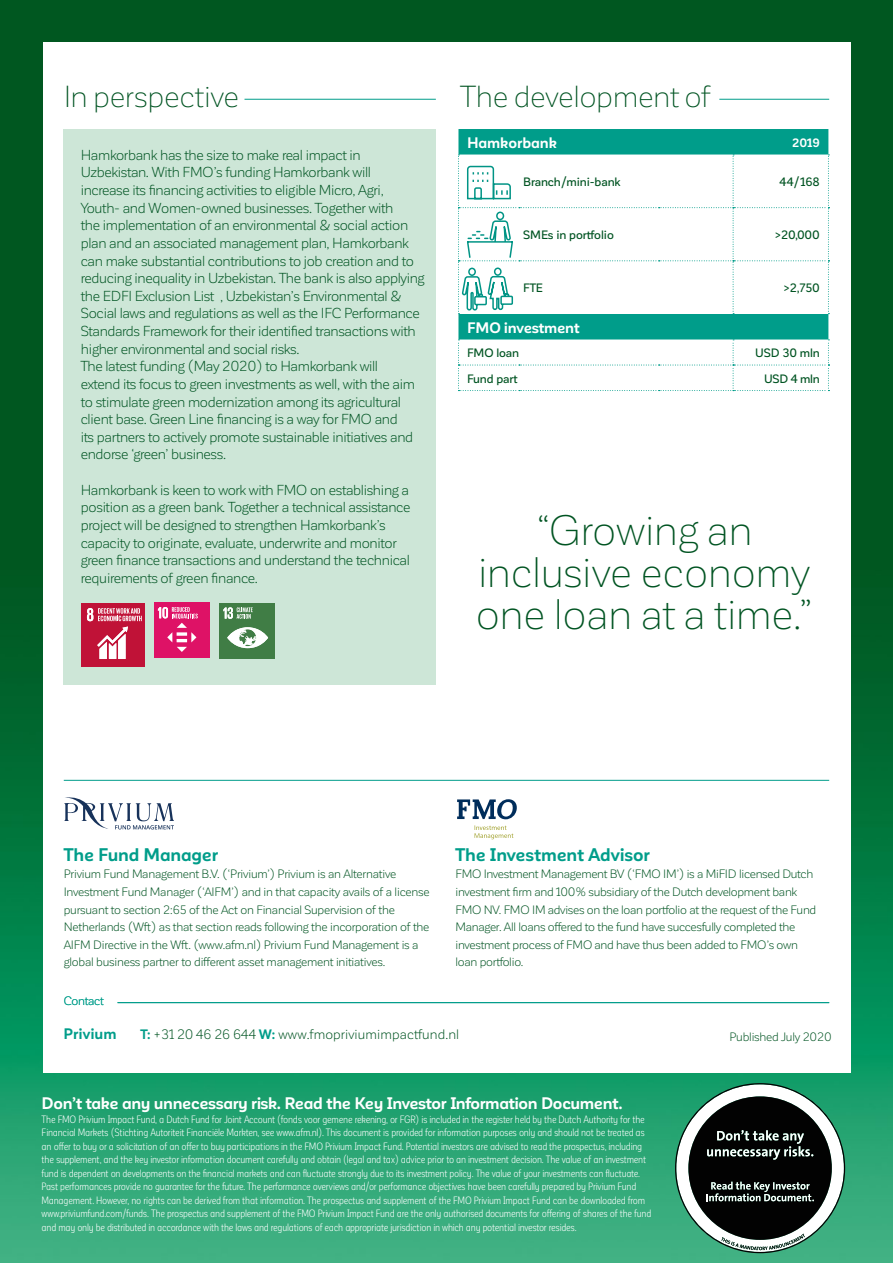
<style>
.page{position:relative;width:893px;height:1263px;background:#fff}
.page>*{position:absolute;margin:0;border:0;box-sizing:border-box;transform-origin:0 0}
.t1{font:300 42px/42px "Corporative Sans";letter-spacing:-.01em;color:#005422;text-align:center}
.t2{font:300 30px "Corporative Sans";letter-spacing:-.015em;color:#005422}
.t3{font:700 18px "Corporative Sans Alt";letter-spacing:-.005em;color:#009d8a}
.t4{font:700 16.5px "Corporative Sans Alt";letter-spacing:-.02em;color:#fff}
.t5{font:700 15px "Corporative Sans Alt";letter-spacing:-.01em;color:#fff}
.t6{font:700 15px "Corporative Sans Alt";letter-spacing:.01em;color:#009d8a}
.t7{font:14.25px/17.7px "Corporative Sans";letter-spacing:-.025em;color:#005422}
.t8{font:13.5px "Corporative Sans";letter-spacing:.005em;color:#005422}
.t9{font:12px/17.7px "Corporative Sans";letter-spacing:-.02em;color:#005422}
.t10{font:500 12px "Corporative Sans";letter-spacing:-.01em;color:#005422}
.t11{font:12px "Corporative Sans";letter-spacing:-.02em;color:#009d8a}
.t12{font:700 12px "Corporative Sans Alt";color:#fff}
.t13{font:10.5px/13.5px "Corporative Sans Alt Cnd";letter-spacing:-.03em;color:#fff}
.s1{font-family:"Corporative Sans Alt";font-weight:700;color:#009d8a}
</style>
<div class="page">
<img style="left:0;top:0;width:893px;height:1263px">
<div style="left:43px;top:43px;width:807px;height:1030px;background:#fff"></div>
<svg style="left:675px;top:1083px;width:170px;height:170px"></svg>
<svg style="left:64px;top:797px;width:110px;height:33px"></svg>
<svg style="left:457px;top:799px;width:60px;height:20px"></svg>
<div style="left:465px;top:816px;width:51px;height:24px;background:#fff"></div>
<svg style="left:475px;top:825px;width:38px;height:14px"></svg>
<hr style="left:64px;top:780px;width:765px;height:1px;background:#009d8a">
<div style="left:64px;top:129px;width:372px;height:556px;background:#cde6d7"></div>
<hr style="left:244px;top:99px;width:192px;height:1px;background:#009d8a">
<hr style="left:117px;top:1002px;width:712px;height:1px;background:#009d8a">
<hr style="left:719px;top:99px;width:110px;height:1px;background:#009d8a">
<div style="left:458px;top:129px;width:370px;height:210px;background:#009d8a"></div>
<svg style="left:458px;top:339px;width:371px;height:52px"></svg>
<svg style="left:487px;top:0;width:203px;height:155px"></svg>
<svg style="left:458px;top:155px;width:371px;height:159px"></svg>
<div style="left:81px;top:603px;width:64px;height:64px;background:#c01237"></div>
<svg style="left:97px;top:627px;width:31px;height:32px"></svg>
<svg style="left:87px;top:608px;width:55px;height:13px"></svg>
<div style="left:220px;top:603px;width:55px;height:56px;background:#407d45"></div>
<svg style="left:227px;top:627px;width:41px;height:21px"></svg>
<svg style="left:223px;top:607px;width:30px;height:12px"></svg>
<div style="left:154px;top:602px;width:55px;height:56px;background:#de1266"></div>
<svg style="left:158px;top:607px;width:40px;height:45px"></svg>
<h2 class="t2" style="left:64px;top:81px;width:177px">In perspective</h2>
<p class="t7" style="left:81px;top:146px;width:345px">Hamkorbank has the size to make real impact in Uzbekistan. With FMO’s funding Hamkorbank will<br>increase its financing activities to eligible Micro, Agri, Youth- and Women-owned businesses. Together with<br>the implementation of an environmental &amp; social action plan and an associated management plan, Hamkorbank can make substantial contributions to job creation and to reducing inequality in Uzbekistan. The bank is also applying the EDFI Exclusion List , Uzbekistan’s Environmental &amp; Social laws and regulations as well as the IFC Performance Standards Framework for their identified transactions with higher environmental and social risks.<br>The latest funding (May 2020) to Hamkorbank will<br>extend its focus to green investments as well, with the aim to stimulate green modernization among its agricultural client base. Green Line financing is a way for FMO and<br>its partners to actively promote sustainable initiatives and endorse ‘green’ business.</p>
<p class="t7" style="left:81px;top:481px;width:331px">Hamkorbank is keen to work with FMO on establishing a position as a green bank. Together a technical assistance project will be designed to strengthen Hamkorbank’s capacity to originate, evaluate, underwrite and monitor green finance transactions and understand the technical requirements of green finance.</p>
<h2 class="t2" style="left:460px;top:81px;width:252px">The development of</h2>
<h3 class="t5" style="left:467px;top:134px;width:92px">Hamkorbank</h3>
<p class="t12" style="left:792px;top:136px;width:29px">2019</p>
<p class="t10" style="left:523px;top:175px;width:99px">Branch/mini-bank</p>
<p class="t10" style="left:779px;top:175px;width:42px">44/168</p>
<p class="t10" style="left:523px;top:228px;width:92px">SMEs in portfolio</p>
<p class="t10" style="left:775px;top:228px;width:47px">&gt;20,000</p>
<p class="t10" style="left:523px;top:282px;width:21px">FTE</p>
<p class="t10" style="left:783px;top:282px;width:38px">&gt;2,750</p>
<h3 class="t5" style="left:467px;top:319px;width:114px">FMO investment</h3>
<p class="t10" style="left:467px;top:346px;width:54px">FMO loan</p>
<p class="t10" style="left:755px;top:346px;width:66px">USD 30 mln</p>
<p class="t10" style="left:467px;top:372px;width:52px">Fund part</p>
<p class="t10" style="left:764px;top:372px;width:57px">USD 4 mln</p>
<h1 class="t1" style="left:476px;top:509px;width:338px">“Growing an inclusive economy one loan at a time.”</h1>
<h3 class="t3" style="left:64px;top:844px;width:156px">The Fund Manager</h3>
<p class="t9" style="left:64px;top:865px;width:367px">Privium Fund Management B.V. (‘Privium’) Privium is an Alternative Investment Fund Manager (‘AIFM’) and in that capacity avails of a license pursuant to section 2:65 of the Act on Financial Supervision of the Netherlands (Wft) as that section reads following the incorporation of the AIFM Directive in the Wft. (www.afm.nl) Privium Fund Management is a global business partner to different asset management initiatives.</p>
<p class="t11" style="left:64px;top:995px;width:42px">Contact</p>
<h3 class="t3" style="left:455px;top:844px;width:196px">The Investment Advisor</h3>
<p class="t9" style="left:455px;top:865px;width:362px">FMO Investment Management BV (‘FMO IM’) is a MiFID licensed Dutch investment firm and 100% subsidiary of the Dutch development bank FMO NV. FMO IM advises on the loan portfolio at the request of the Fund Manager. All loans offered to the fund have succesfully completed the investment process of FMO and have thus been added to FMO’s own loan portfolio.</p>
<h3 class="t6" style="left:64px;top:1025px;width:54px">Privium</h3>
<p class="t8" style="left:140px;top:1027px;width:320px"><span class="s1">T:</span> +31 20 46 26 644 <span class="s1">W:</span> www.fmopriviumimpactfund.nl</p>
<h3 class="t4" style="left:42px;top:1094px;width:582px">Don’t take any unnecessary risk. Read the Key Investor Information Document.</h3>
<p class="t13" style="left:42px;top:1112px;width:611px">The FMO Privium Impact Fund, a Dutch Fund for Joint Account (fonds voor gemene rekening, or FGR) is included in the register held by the Dutch Authority for the Financial Markets (Stichting Autoriteit Financiële Markten, see www.afm.nl). This document is provided for information purposes only and should not be treated as an offer to buy or a solicitation of an offer to buy participations in the FMO Privium Impact Fund. Potential investors are advised to read the prospectus, including the supplement, and the key investor information document carefully and obtain (legal and tax) advice prior to an investment decision. The value of an investment fund is dependent on developments on the financial markets and can fluctuate strongly due to its investment policy. The value of your investments can fluctuate.<br>Past performances provide no guarantee for the future. The performance overviews and/or performance objectives have been carefully prepared by Privium Fund Management. However, no rights can be derived from that information. The prospectus and supplement of the FMO Privium Impact Fund can be downloaded from www.priviumfund.com/funds. The prospectus and supplement of the FMO Privium Impact Fund are the only authorised documents for offering of shares of the fund and may only be distributed in accordance with the laws and regulations of each appropriate jurisdiction in which any potential investor resides.</p>
<p class="t9" style="left:729px;top:1028px;width:104px">Published July 2020</p>
</div>
